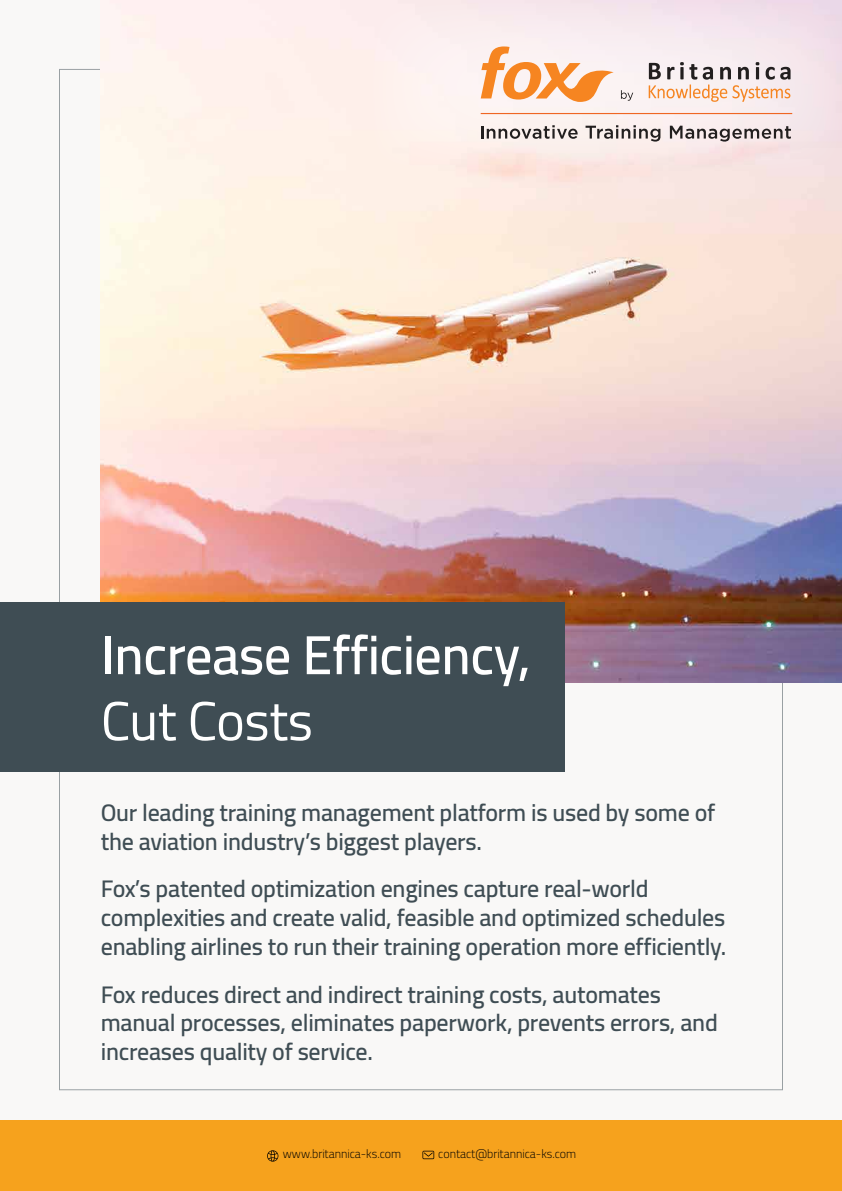
<style>
.page{position:relative;width:842px;height:1191px;background:#f9f8f7}
.page>*{position:absolute;margin:0;border:0;box-sizing:border-box;transform-origin:0 0}
.t1{font:600 55px "Cairo";letter-spacing:-.01em;color:#fff}
.t2{font:55px "Cairo";letter-spacing:-.01em;color:#fff}
.t3{font:600 24px/28.8px "Cairo";letter-spacing:-.01em;color:#3f4d54}
.t4{font:300 12px "Cairo";color:#000}
</style>
<div class="page">
<div style="left:0;top:1120px;width:842px;height:71px;background:#f6a21d"></div>
<svg style="left:267px;top:1150px;width:11px;height:11px"></svg>
<svg style="left:422px;top:1150px;width:12px;height:9px"></svg>
<img style="left:101px;top:0;width:741px;height:682px">
<div style="left:0;top:602px;width:565px;height:169px;background:#3f4d54"></div>
<svg style="left:363px;top:0;width:479px;height:175px;fill:#f9eced"></svg>
<svg style="left:481px;top:46px;width:133px;height:56px"></svg>
<svg style="left:481px;top:125px;width:97px;height:14px"></svg>
<svg style="left:585px;top:125px;width:75px;height:17px"></svg>
<svg style="left:670px;top:126px;width:121px;height:16px"></svg>
<svg style="left:649px;top:62px;width:141px;height:40px"></svg>
<svg style="left:621px;top:90px;width:12px;height:11px"></svg>
<hr style="left:481px;top:113px;width:311px;height:1px;background:#ef6623">
<h1 class="t1" style="left:101px;top:608px;width:431px">Increase Efficiency,</h1>
<h1 class="t2" style="left:101px;top:675px;width:214px">Cut Costs</h1>
<p class="t3" style="left:101px;top:798px;width:616px">Our leading training management platform is used by some of the aviation industry’s biggest players.</p>
<p class="t3" style="left:101px;top:874px;width:627px">Fox’s patented optimization engines capture real-world complexities and create valid, feasible and optimized schedules enabling airlines to run their training operation more efficiently.</p>
<p class="t3" style="left:101px;top:979px;width:619px">Fox reduces direct and indirect training costs, automates manual processes, eliminates paperwork, prevents errors, and increases quality of service.</p>
<p class="t4" style="left:283px;top:1144px;width:120px">www.britannica-ks.com</p>
<p class="t4" style="left:438px;top:1144px;width:139px">contact@britannica-ks.com</p>
</div>
